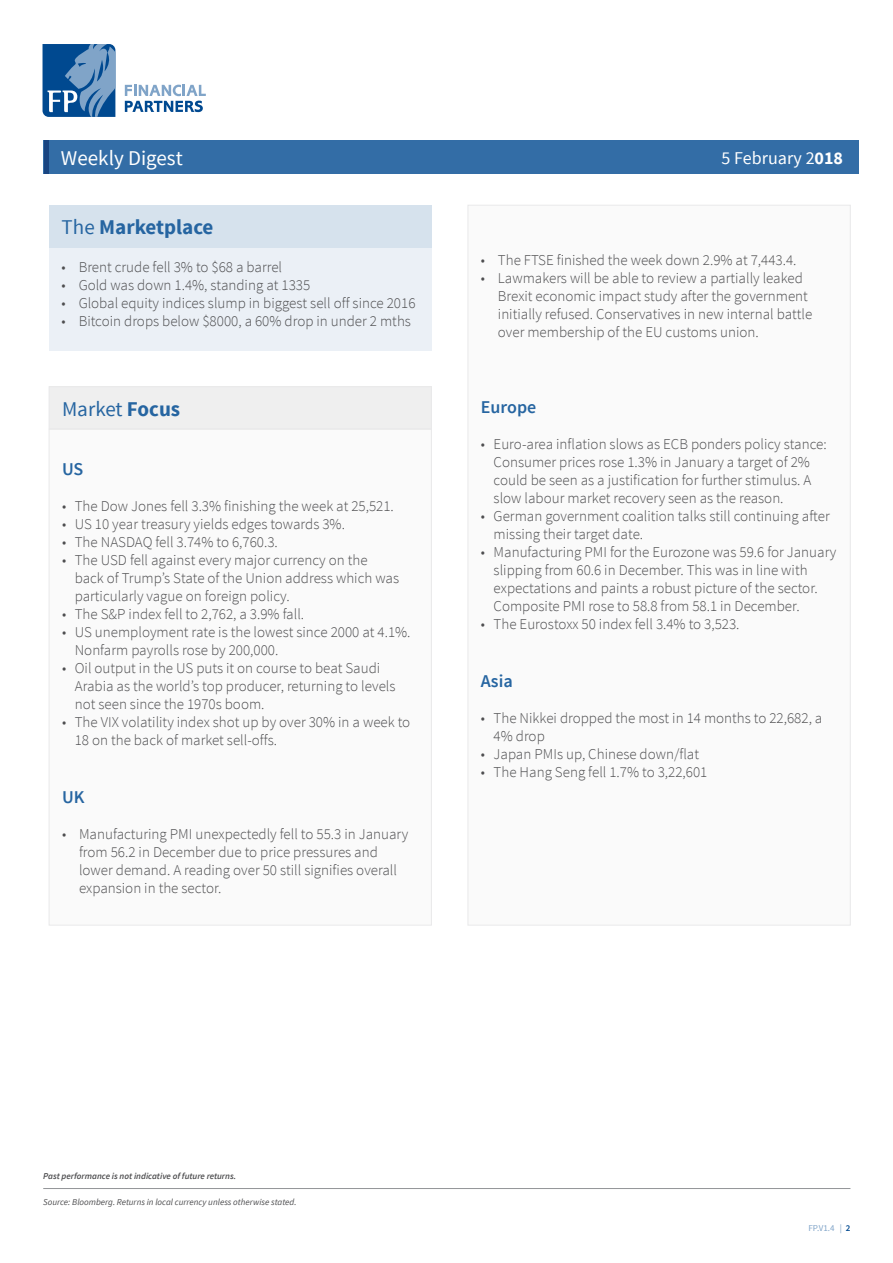
<style>
.page{position:relative;width:893px;height:1263px;background:#fff}
.page>*{position:absolute;margin:0;border:0;box-sizing:border-box;transform-origin:0 0}
.t1{font:700 21px "Source Sans Pro";color:#2665a1}
.t2{font:21px "Source Sans Pro";color:#fff}
.t3{font:21px "Source Sans Pro";color:#2665a1}
.t4{font:600 18px "Source Sans Pro";color:#2665a1}
.t5{font:18px "Source Sans Pro";color:#fff}
.t6{font:300 15px/18px "Source Sans Pro";color:#4d4d4f}
.t7{font:italic 9px "Source Sans Pro";color:#4d4d4f}
.t8{font:italic 600 9px "Source Sans Pro";color:#4d4d4f}
.t9{font:9px "Source Sans Pro";color:#80a4c8}
.s1{font-weight:700}
.s2{font-weight:400}
.s3{font-weight:600;color:#004990}
</style>
<div class="page">
<div style="left:44px;top:140px;width:815px;height:34px;background:#336da6"></div>
<svg style="left:125px;top:85px;width:81px;height:27px"></svg>
<svg style="left:43px;top:44px;width:72px;height:73px;background:#3e75ab"></svg>
<hr style="left:44px;top:140px;width:4px;height:34px;background:#194581">
<div style="left:49px;top:248px;width:383px;height:103px;background:#ebf0f6"></div>
<div style="left:49px;top:205px;width:383px;height:43px;background:#d6e2ed"></div>
<div style="left:49px;top:429px;width:382px;height:496px;background:#fafafa"></div>
<div style="left:49px;top:387px;width:382px;height:42px;background:#efefef"></div>
<div style="left:49px;top:386px;width:383px;height:43px;border:1px solid #e9e9ea"></div>
<div style="left:468px;top:205px;width:382px;height:720px;background:#fafafa"></div>
<hr style="left:43px;top:1188px;width:807px;height:1px;background:#939598">
<h1 class="t2" style="left:61px;top:145px;width:123px">Weekly Digest</h1>
<p class="t5" style="left:722px;top:147px;width:123px">5 February 2<span class="s1">018</span></p>
<h1 class="t1" style="left:62px;top:214px;width:153px"><span class="s2">The</span> Marketplace</h1>
<p class="t6" style="left:62px;top:258px;width:222px">• Brent crude fell 3% to $68 a barrel</p>
<p class="t6" style="left:62px;top:276px;width:250px">• Gold was down 1.4%, standing at 1335</p>
<p class="t6" style="left:62px;top:294px;width:355px">• Global equity indices slump in biggest sell off since 2016</p>
<p class="t6" style="left:62px;top:312px;width:351px">• Bitcoin drops below $8000, a 60% drop in under 2 mths</p>
<h1 class="t3" style="left:62px;top:396px;width:120px">Market <span class="s1">Focus</span></h1>
<p class="t4" style="left:62px;top:458px;width:23px">US</p>
<p class="t6" style="left:62px;top:497px;width:333px">• The Dow Jones fell 3.3% finishing the week at 25,521.</p>
<p class="t6" style="left:62px;top:515px;width:284px">• US 10 year treasury yields edges towards 3%.</p>
<p class="t6" style="left:62px;top:533px;width:217px">• The NASDAQ fell 3.74% to 6,760.3.</p>
<p class="t6" style="left:75px;top:551px;width:326px;text-indent:-13px">• The USD fell against every major currency on the back of Trump’s State of the Union address which was particularly vague on foreign policy.</p>
<p class="t6" style="left:62px;top:605px;width:244px">• The S&amp;P index fell to 2,762, a 3.9% fall.</p>
<p class="t6" style="left:75px;top:623px;width:337px;text-indent:-13px">• US unemployment rate is the lowest since 2000 at 4.1%.<br>Nonfarm payrolls rose by 200,000.</p>
<p class="t6" style="left:75px;top:659px;width:322px;text-indent:-13px">• Oil output in the US puts it on course to beat Saudi<br>Arabia as the world’s top producer, returning to levels not seen since the 1970s boom.</p>
<p class="t6" style="left:75px;top:713px;width:337px;text-indent:-13px">• The VIX volatility index shot up by over 30% in a week to<br>18 on the back of market sell-offs.</p>
<p class="t4" style="left:62px;top:785px;width:24px">UK</p>
<p class="t6" style="left:79px;top:825px;width:331px;text-indent:-17px">• Manufacturing PMI unexpectedly fell to 55.3 in January from 56.2 in December due to price pressures and lower demand. A reading over 50 still signifies overall expansion in the sector.</p>
<p class="t6" style="left:481px;top:251px;width:317px">• The FTSE finished the week down 2.9% at 7,443.4.</p>
<p class="t6" style="left:498px;top:269px;width:316px;text-indent:-17px">• Lawmakers will be able to review a partially leaked Brexit economic impact study after the government initially refused. Conservatives in new internal battle over membership of the EU customs union.</p>
<p class="t4" style="left:481px;top:396px;width:57px">Europe</p>
<p class="t6" style="left:494px;top:435px;width:335px;text-indent:-13px">• Euro-area inflation slows as ECB ponders policy stance:<br>Consumer prices rose 1.3% in January a target of 2% could be seen as a justification for further stimulus. A slow labour market recovery seen as the reason.</p>
<p class="t6" style="left:494px;top:507px;width:338px;text-indent:-13px">• German government coalition talks still continuing after missing their target date.</p>
<p class="t6" style="left:494px;top:543px;width:344px;text-indent:-13px">• Manufacturing PMI for the Eurozone was 59.6 for January slipping from 60.6 in December. This was in line with expectations and paints a robust picture of the sector.<br>Composite PMI rose to 58.8 from 58.1 in December.</p>
<p class="t6" style="left:481px;top:615px;width:260px">• The Eurostoxx 50 index fell 3.4% to 3,523.</p>
<p class="t4" style="left:481px;top:669px;width:33px">Asia</p>
<p class="t6" style="left:494px;top:709px;width:330px;text-indent:-13px">• The Nikkei dropped the most in 14 months to 22,682, a<br>4% drop</p>
<p class="t6" style="left:481px;top:745px;width:220px">• Japan PMIs up, Chinese down/flat</p>
<p class="t6" style="left:481px;top:763px;width:228px">• The Hang Seng fell 1.7% to 3,22,601</p>
<p class="t8" style="left:43px;top:1170px;width:194px">Past performance is not indicative of future returns.</p>
<p class="t7" style="left:43px;top:1196px;width:255px">Source: Bloomberg. Returns in local currency unless otherwise stated.</p>
<p class="t9" style="left:808px;top:1223px;width:43px">FP.V1.4 | <span class="s3">2</span></p>
</div>
